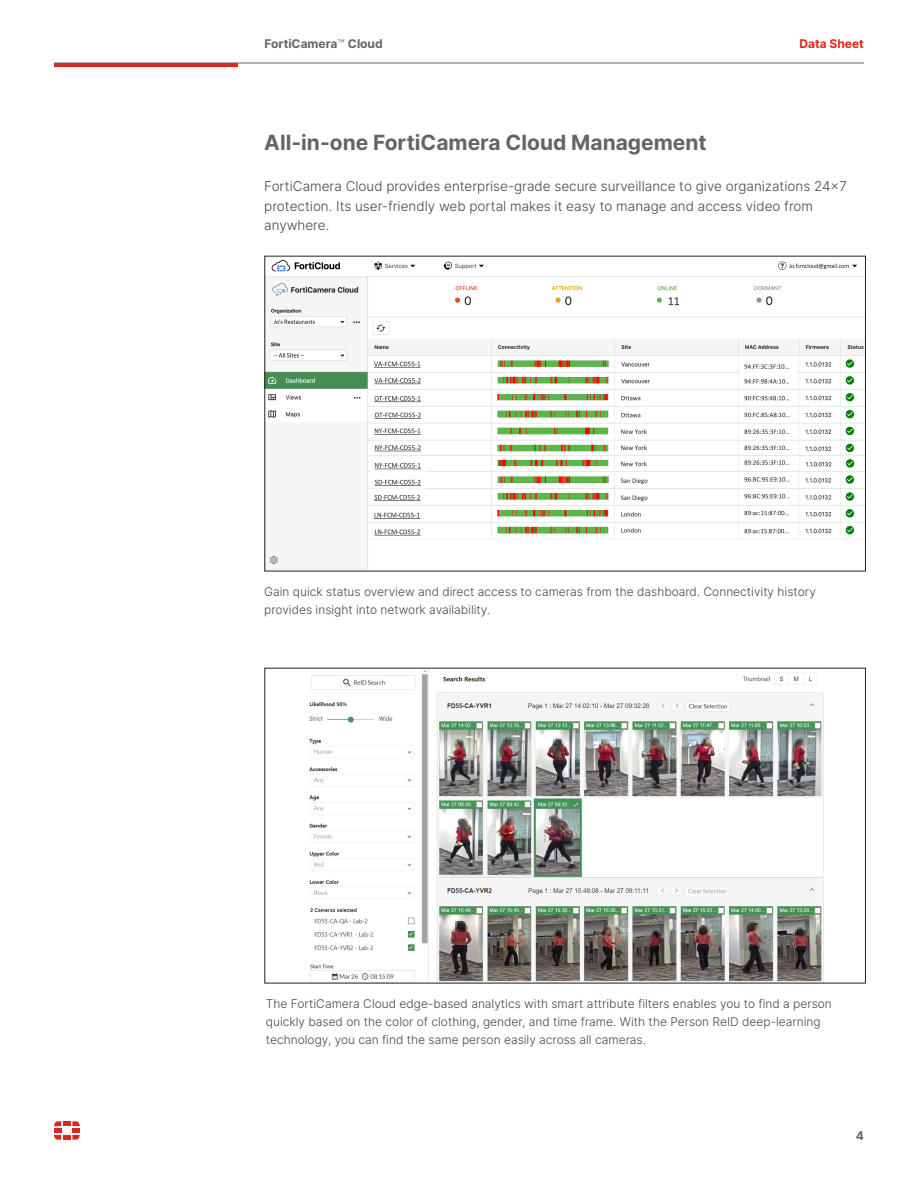
<style>
.page{position:relative;width:918px;height:1188px;background:#fff}
.page>*{position:absolute;margin:0;border:0;box-sizing:border-box;transform-origin:0 0}
.t1{font:700 21px "Inter";color:#646464}
.Text_Body_9{font:300 13.5px/19.5px "Inter";color:#464646}
.Text_Body_8{font:300 12px/18px "Inter";color:#464646}
.t2{font:700 12px "Inter";color:#636466}
.Document_Type{font:700 12px "Inter";color:#da291c}
.t3{font:700 12px "Inter";color:#646464}
.s1{font-weight:300}
</style>
<div class="page">
<img style="left:267px;top:260px;width:597px;height:309px">
<img style="left:309px;top:670px;width:515px;height:311px">
<hr style="left:54px;top:63px;width:183px;height:4px;background:#da291c">
<hr style="left:54px;top:63px;width:810px;height:1px;background:#646464">
<svg style="left:54px;top:1121px;width:26px;height:19px"></svg>
<p class="t2" style="left:265px;top:35px;width:120px">FortiCamera<span class="s1">™</span> Cloud</p>
<p class="Document_Type" style="left:800px;top:35px;width:66px">Data Sheet</p>
<h1 class="t1" style="left:264px;top:127px;width:444px">All-in-one FortiCamera Cloud Management</h1>
<p class="Text_Body_9" style="left:264px;top:176px;width:584px">FortiCamera Cloud provides enterprise-grade secure surveillance to give organizations 24x7 protection. Its user-friendly web portal makes it easy to manage and access video from anywhere.</p>
<p class="Text_Body_8" style="left:264px;top:583px;width:553px">Gain quick status overview and direct access to cameras from the dashboard. Connectivity history provides insight into network availability.</p>
<p class="Text_Body_8" style="left:266px;top:995px;width:567px">The FortiCamera Cloud edge-based analytics with smart attribute filters enables you to find a person quickly based on the color of clothing, gender, and time frame. With the Person ReID deep-learning technology, you can find the same person easily across all cameras.</p>
<p class="t3" style="left:856px;top:1127px;width:10px">4</p>
</div>
